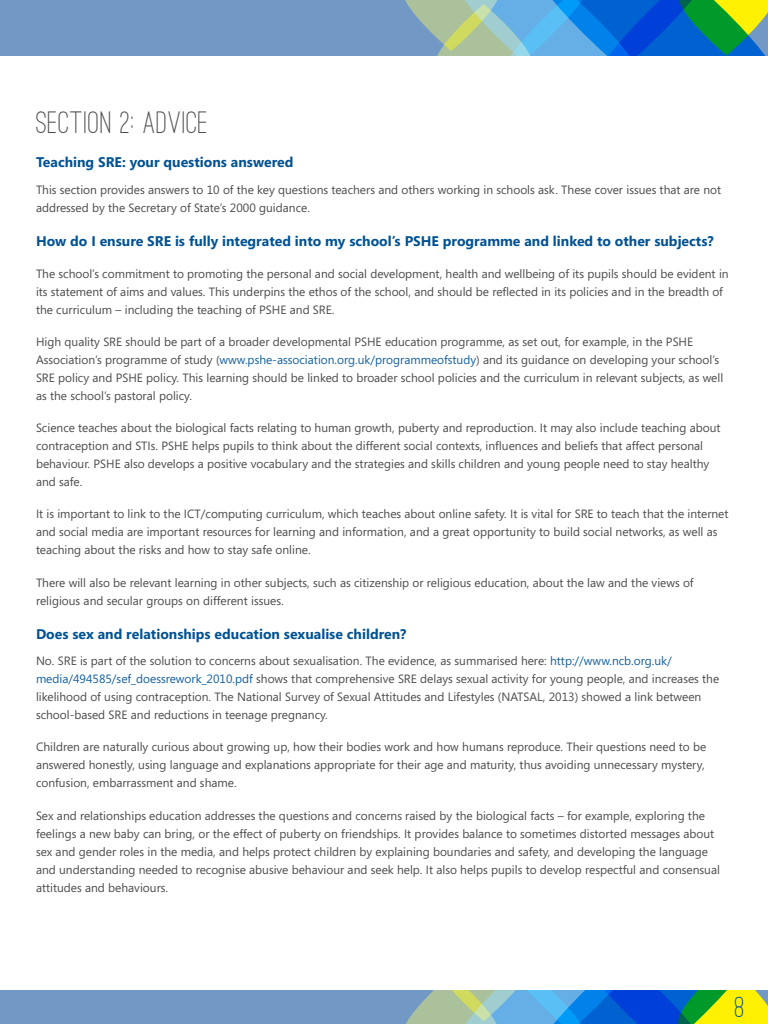
<style>
.page{position:relative;width:768px;height:1024px;background:#fff}
.page>*{position:absolute;margin:0;border:0;box-sizing:border-box;transform-origin:0 0}
.Headers{font:500 32px "Ostrich Sans";letter-spacing:.025em;color:#4b4c4d}
.t1{font:500 30px "Ostrich Sans";color:#005294}
.body{font:700 14px "Segoe";color:#005294}
.subheads{font:700 14px "Segoe";color:#005294}
.body-2{font:12px/18px "Segoe";color:#4b4c4d}
.Paragraph_Style_1{font:12px/18px "Segoe";color:#4b4c4d}
.s1{color:#1561a0}
</style>
<div class="page">
<div style="left:0;top:0;width:768px;height:57px;background:#7299c6"></div>
<svg style="left:403px;top:0;width:365px;height:57px;background:#539ab3"></svg>
<div style="left:0;top:969px;width:768px;height:55px;background:#7299c6"></div>
<svg style="left:406px;top:990px;width:362px;height:34px;background:#65a1a2"></svg>
<div style="left:0;top:846px;width:768px;height:144px;background:#fff"></div>
<p class="Headers" style="left:36px;top:103px;width:173px">SECTION 2: ADVICE</p>
<p class="subheads" style="left:36px;top:152px;width:259px">Teaching SRE: your questions answered</p>
<p class="body-2" style="left:36px;top:180px;width:687px">This section provides answers to 10 of the key questions teachers and others working in schools ask. These cover issues that are not addressed by the Secretary of State’s 2000 guidance.</p>
<p class="body" style="left:36px;top:231px;width:679px">How do I ensure SRE is fully integrated into my school’s PSHE programme and linked to other subjects?</p>
<p class="body-2" style="left:36px;top:264px;width:694px">The school’s commitment to promoting the personal and social development, health and wellbeing of its pupils should be evident in its statement of aims and values. This underpins the ethos of the school, and should be reflected in its policies and in the breadth of the curriculum – including the teaching of PSHE and SRE.</p>
<p class="Paragraph_Style_1" style="left:36px;top:332px;width:689px">High quality SRE should be part of a broader developmental PSHE education programme, as set out, for example, in the PSHE Association’s programme of study (<span class="s1">www.pshe-association.org.uk/programmeofstudy</span>) and its guidance on developing your school’s SRE policy and PSHE policy. This learning should be linked to broader school policies and the curriculum in relevant subjects, as well as the school’s pastoral policy.</p>
<p class="body-2" style="left:36px;top:419px;width:686px">Science teaches about the biological facts relating to human growth, puberty and reproduction. It may also include teaching about contraception and STIs. PSHE helps pupils to think about the different social contexts, influences and beliefs that affect personal behaviour. PSHE also develops a positive vocabulary and the strategies and skills children and young people need to stay healthy and safe.</p>
<p class="body-2" style="left:36px;top:505px;width:694px">It is important to link to the ICT/computing curriculum, which teaches about online safety. It is vital for SRE to teach that the internet and social media are important resources for learning and information, and a great opportunity to build social networks, as well as teaching about the risks and how to stay safe online.</p>
<p class="body-2" style="left:36px;top:573px;width:659px">There will also be relevant learning in other subjects, such as citizenship or religious education, about the law and the views of religious and secular groups on different issues.</p>
<p class="subheads" style="left:36px;top:624px;width:372px">Does sex and relationships education sexualise children?</p>
<p class="body-2" style="left:36px;top:652px;width:685px">No. SRE is part of the solution to concerns about sexualisation. The evidence, as summarised here: <span class="s1">http://www.ncb.org.uk/ media/494585/sef_doessrework_2010.pdf</span> shows that comprehensive SRE delays sexual activity for young people, and increases the likelihood of using contraception. The National Survey of Sexual Attitudes and Lifestyles (NATSAL, 2013) showed a link between school-based SRE and reductions in teenage pregnancy.</p>
<p class="body-2" style="left:36px;top:738px;width:672px">Children are naturally curious about growing up, how their bodies work and how humans reproduce. Their questions need to be answered honestly, using language and explanations appropriate for their age and maturity, thus avoiding unnecessary mystery, confusion, embarrassment and shame.</p>
<p class="body-2" style="left:36px;top:806px;width:685px">Sex and relationships education addresses the questions and concerns raised by the biological facts – for example, exploring the feelings a new baby can bring, or the effect of puberty on friendships. It provides balance to sometimes distorted messages about sex and gender roles in the media, and helps protect children by explaining boundaries and safety, and developing the language and understanding needed to recognise abusive behaviour and seek help. It also helps pupils to develop respectful and consensual attitudes and behaviours.</p>
<h2 class="t1" style="left:735px;top:989px;width:11px">8</h2>
</div>
